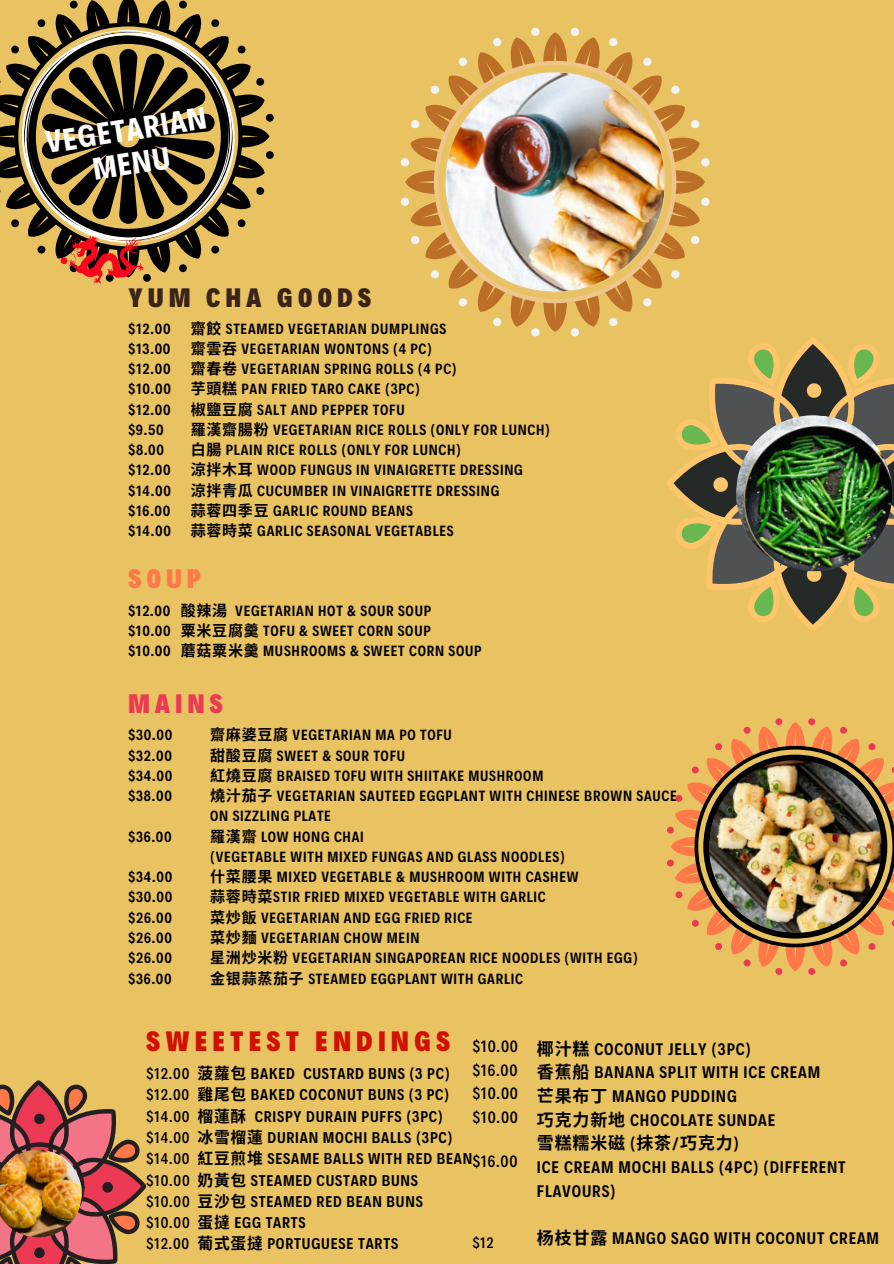
<style>
.page{position:relative;width:894px;height:1264px;background:#fff}
.page>*{position:absolute;margin:0;border:0;box-sizing:border-box;transform-origin:0 0}
.t1{font:700 31.5px/33.8px "Decalotype";color:#fff;text-align:center}
.t2{font:900 28.35px "Decalotype";letter-spacing:.2em;color:#d11100}
.t3{font:900 27px "Decalotype";letter-spacing:.2em;color:#3a241a}
.t4{font:900 27px "Decalotype";letter-spacing:.2em;color:#ed3a54}
.t5{font:900 27px "Decalotype";color:#ff7948}
.t6{font:600 16.95px/23.7px "Decalotype";letter-spacing:.05em;color:#000}
.t7{font:500 16.5px/23.7px "Decalotype";letter-spacing:.05em;color:#000;text-align:justify}
.t8{font:600 15.75px "Decalotype";letter-spacing:.05em;color:#000}
.t9{font:500 15.75px "Decalotype";letter-spacing:.05em;color:#000}
.t10{font:500 15.45px "Decalotype";color:#000}
.t11{font:600 15px/20.2px "Decalotype";letter-spacing:.05em;color:#000}
.s1{font-family:"Noto Sans CJ Ksc";font-weight:700}
</style>
<div class="page">
<div style="left:0;top:0;width:893px;height:1263px;background:#e9c261"></div>
<svg style="left:0;top:0;width:273px;height:273px"></svg>
<svg style="left:6px;top:14px;width:243px;height:242px"></svg>
<svg style="left:8px;top:17px;width:242px;height:241px;fill:#020201"></svg>
<svg style="left:667px;top:718px;width:226px;height:256px"></svg>
<svg style="left:400px;top:28px;width:493px;height:600px"></svg>
<svg style="left:0;top:1080px;width:146px;height:183px"></svg>
<img style="left:0;top:1145px;width:86px;height:96px">
<img style="left:732px;top:412px;width:161px;height:162px">
<img style="left:705px;top:757px;width:179px;height:179px">
<img style="left:35px;top:221px;width:136px;height:63px">
<p class="t1" style="left:43px;top:124px;width:164px;rotate:-9deg">VEGETARIAN<br>MENU</p>
<p class="t3" style="left:128px;top:279px;width:244px">YUM CHA GOODS</p>
<p class="t11" style="left:128px;top:317px;width:44px">$12.00</p>
<h2 class="t11" style="left:128px;top:337px;width:43px">$13.00</h2>
<p class="t11" style="left:128px;top:358px;width:44px">$12.00</p>
<p class="t11" style="left:128px;top:378px;width:44px">$10.00</p>
<p class="t11" style="left:128px;top:398px;width:44px">$12.00</p>
<p class="t11" style="left:128px;top:418px;width:37px">$9.50</p>
<p class="t11" style="left:128px;top:439px;width:37px">$8.00</p>
<p class="t11" style="left:128px;top:459px;width:44px">$12.00</p>
<p class="t11" style="left:128px;top:479px;width:44px">$14.00</p>
<p class="t11" style="left:128px;top:499px;width:43px">$16.00</p>
<p class="t11" style="left:128px;top:520px;width:44px">$14.00</p>
<p class="t11" style="left:191px;top:317px;width:257px"><span class="s1">齋餃</span> STEAMED VEGETARIAN DUMPLINGS</p>
<p class="t11" style="left:191px;top:337px;width:243px"><span class="s1">齋雲吞</span> VEGETARIAN WONTONS (4 PC)</p>
<p class="t11" style="left:191px;top:358px;width:267px"><span class="s1">齋春卷</span> VEGETARIAN SPRING ROLLS (4 PC)</p>
<p class="t11" style="left:191px;top:378px;width:231px"><span class="s1">芋頭糕</span> PAN FRIED TARO CAKE (3PC)</p>
<p class="t11" style="left:191px;top:398px;width:215px"><span class="s1">椒鹽豆腐</span> SALT AND PEPPER TOFU</p>
<p class="t11" style="left:191px;top:418px;width:361px"><span class="s1">羅漢齋腸粉</span> VEGETARIAN RICE ROLLS (ONLY FOR LUNCH)</p>
<p class="t11" style="left:191px;top:439px;width:272px"><span class="s1">白腸</span> PLAIN RICE ROLLS (ONLY FOR LUNCH)</p>
<p class="t11" style="left:191px;top:459px;width:333px"><span class="s1">涼拌木耳</span> WOOD FUNGUS IN VINAIGRETTE DRESSING</p>
<p class="t11" style="left:191px;top:479px;width:310px"><span class="s1">涼拌青瓜</span> CUCUMBER IN VINAIGRETTE DRESSING</p>
<p class="t11" style="left:191px;top:499px;width:224px"><span class="s1">蒜蓉四季豆</span> GARLIC ROUND BEANS</p>
<p class="t11" style="left:191px;top:520px;width:264px"><span class="s1">蒜蓉時菜</span> GARLIC SEASONAL VEGETABLES</p>
<p class="t5" style="left:128px;top:561px;width:74px">SOUP</p>
<p class="t11" style="left:128px;top:599px;width:44px">$12.00</p>
<p class="t11" style="left:128px;top:619px;width:44px">$10.00</p>
<p class="t11" style="left:128px;top:639px;width:44px">$10.00</p>
<h2 class="t11" style="left:181px;top:599px;width:252px"><span class="s1">酸辣湯</span> VEGETARIAN HOT &amp; SOUR SOUP</h2>
<p class="t11" style="left:181px;top:619px;width:251px"><span class="s1">粟米豆腐羹</span> TOFU &amp; SWEET CORN SOUP</p>
<p class="t11" style="left:181px;top:639px;width:302px"><span class="s1">蘑菇粟米羹</span> MUSHROOMS &amp; SWEET CORN SOUP</p>
<p class="t4" style="left:128px;top:686px;width:96px">MAINS</p>
<p class="t11" style="left:128px;top:724px;width:45px">$30.00</p>
<p class="t11" style="left:128px;top:744px;width:45px">$32.00</p>
<p class="t11" style="left:128px;top:764px;width:45px">$34.00</p>
<h2 class="t11" style="left:128px;top:785px;width:45px">$38.00</h2>
<p class="t11" style="left:128px;top:825px;width:45px">$36.00</p>
<p class="t11" style="left:128px;top:866px;width:45px">$34.00</p>
<p class="t11" style="left:128px;top:886px;width:45px">$30.00</p>
<p class="t11" style="left:128px;top:906px;width:45px">$26.00</p>
<p class="t11" style="left:128px;top:926px;width:45px">$26.00</p>
<p class="t11" style="left:128px;top:947px;width:45px">$26.00</p>
<p class="t11" style="left:128px;top:967px;width:45px">$36.00</p>
<p class="t11" style="left:210px;top:724px;width:243px"><span class="s1">齋麻婆豆腐</span> VEGETARIAN MA PO TOFU</p>
<p class="t11" style="left:210px;top:744px;width:196px"><span class="s1">甜酸豆腐</span> SWEET &amp; SOUR TOFU</p>
<p class="t11" style="left:210px;top:764px;width:334px"><span class="s1">紅燒豆腐</span> BRAISED TOFU WITH SHIITAKE MUSHROOM</p>
<p class="t11" style="left:210px;top:785px;width:468px"><span class="s1">燒汁茄子</span> VEGETARIAN SAUTEED EGGPLANT WITH CHINESE BROWN SAUCE<br>ON SIZZLING PLATE</p>
<p class="t11" style="left:210px;top:825px;width:155px"><span class="s1">羅漢齋</span> LOW HONG CHAI</p>
<p class="t11" style="left:210px;top:845px;width:356px">(VEGETABLE WITH MIXED FUNGAS AND GLASS NOODLES)</p>
<p class="t11" style="left:210px;top:866px;width:369px"><span class="s1">什菜腰果</span> MIXED VEGETABLE &amp; MUSHROOM WITH CASHEW</p>
<p class="t11" style="left:210px;top:886px;width:337px"><span class="s1">蒜蓉時菜</span>STIR FRIED MIXED VEGETABLE WITH GARLIC</p>
<p class="t11" style="left:210px;top:906px;width:264px"><span class="s1">菜炒飯</span> VEGETARIAN AND EGG FRIED RICE</p>
<p class="t11" style="left:210px;top:926px;width:211px"><span class="s1">菜炒麵</span> VEGETARIAN CHOW MEIN</p>
<p class="t11" style="left:210px;top:947px;width:429px"><span class="s1">星洲炒米粉</span> VEGETARIAN SINGAPOREAN RICE NOODLES (WITH EGG)</p>
<p class="t11" style="left:210px;top:967px;width:314px"><span class="s1">金银蒜蒸茄子</span> STEAMED EGGPLANT WITH GARLIC</p>
<p class="t2" style="left:146px;top:1021px;width:305px">SWEETEST ENDINGS</p>
<p class="t9" style="left:146px;top:1063px;width:44px">$12.00</p>
<p class="t9" style="left:146px;top:1084px;width:44px">$12.00</p>
<p class="t9" style="left:146px;top:1105px;width:45px">$14.00</p>
<p class="t9" style="left:146px;top:1126px;width:45px">$14.00</p>
<h3 class="t9" style="left:146px;top:1148px;width:45px">$14.00</h3>
<h3 class="t9" style="left:146px;top:1169px;width:45px">$10.00</h3>
<h3 class="t9" style="left:146px;top:1190px;width:45px">$10.00</h3>
<h3 class="t9" style="left:146px;top:1212px;width:45px">$10.00</h3>
<h3 class="t9" style="left:146px;top:1233px;width:44px">$12.00</h3>
<p class="t7" style="left:472px;top:1033px;width:47px">$10.00 $16.00 $10.00 $10.00</p>
<p class="t7" style="left:472px;top:1148px;width:46px">$16.00</p>
<h2 class="t8" style="left:197px;top:1063px;width:254px"><span class="s1">菠蘿包</span> BAKED CUSTARD BUNS (3 PC)</h2>
<p class="t8" style="left:197px;top:1084px;width:253px"><span class="s1">雞尾包</span> BAKED COCONUT BUNS (3 PC)</p>
<p class="t8" style="left:197px;top:1105px;width:247px"><span class="s1">榴蓮酥</span> CRISPY DURAIN PUFFS (3PC)</p>
<p class="t8" style="left:197px;top:1126px;width:256px"><span class="s1">冰雪榴蓮</span> DURIAN MOCHI BALLS (3PC)</p>
<p class="t8" style="left:197px;top:1148px;width:276px"><span class="s1">紅豆煎堆</span> SESAME BALLS WITH RED BEAN</p>
<p class="t8" style="left:197px;top:1169px;width:222px"><span class="s1">奶黃包</span> STEAMED CUSTARD BUNS</p>
<p class="t8" style="left:197px;top:1190px;width:227px"><span class="s1">豆沙包</span> STEAMED RED BEAN BUNS</p>
<p class="t8" style="left:197px;top:1212px;width:110px"><span class="s1">蛋撻</span> EGG TARTS</p>
<p class="t8" style="left:197px;top:1233px;width:202px"><span class="s1">葡式蛋撻</span> PORTUGUESE TARTS</p>
<p class="t10" style="left:472px;top:1232px;width:23px">$12</p>
<p class="t6" style="left:537px;top:1035px;width:310px"><span class="s1">椰汁糕</span> COCONUT JELLY (3PC)<br><span class="s1">香蕉船</span> BANANA SPLIT WITH ICE CREAM<br><span class="s1">芒果布丁</span> MANGO PUDDING<br><span class="s1">巧克力新地</span> CHOCOLATE SUNDAE<br><span class="s1">雪糕糯米磁</span> (<span class="s1">抹茶</span>/<span class="s1">巧克力</span>)<br>ICE CREAM MOCHI BALLS (4PC) (DIFFERENT<br>FLAVOURS)</p>
<p class="t6" style="left:537px;top:1224px;width:343px"><span class="s1">杨枝甘露</span> MANGO SAGO WITH COCONUT CREAM</p>
</div>
